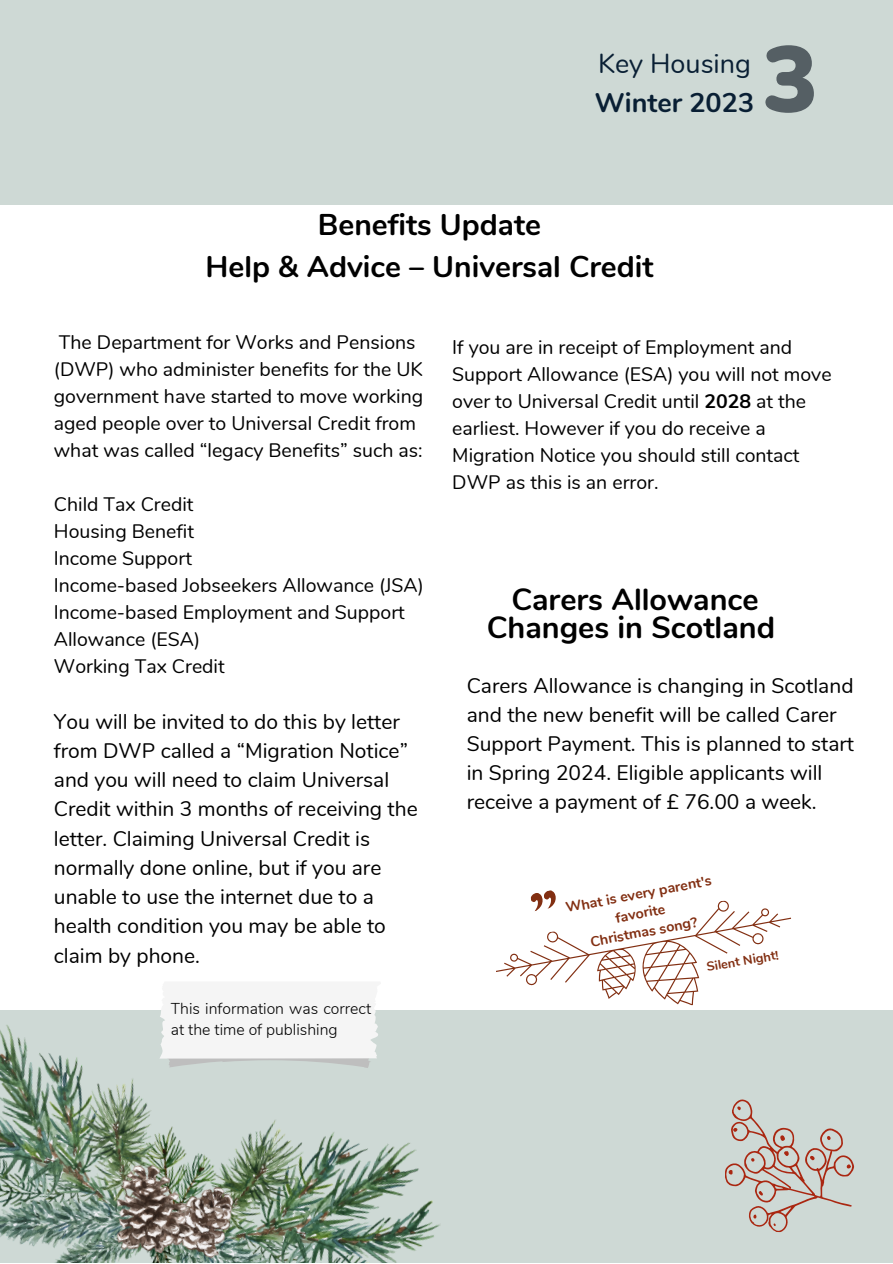
<style>
.page{position:relative;width:893px;height:1264px;background:#fff}
.page>*{position:absolute;margin:0;border:0;box-sizing:border-box;transform-origin:0 0}
.t1{font:900 92.85px "Nunito";color:#555f64}
.t2{font:700 30.6px/28px "Nunito";color:#000;text-align:center}
.t3{font:700 30px "Nunito";color:#000}
.t4{font:27px "Nunito";color:#091f34}
.t5{font:700 27px "Nunito";color:#091f34}
.t6{font:21px/29.2px "Nunito";color:#000}
.t7{font:19.5px/27px "Nunito";color:#000}
.t8{font:300 15.75px/21.3px "Nunito";color:#000}
.t9{font:700 14.25px/19px "Nunito";color:#822f12;text-align:center}
.t10{font:700 12.75px "Nunito";color:#822f12}
.s1{font-weight:700}
</style>
<div class="page">
<div style="left:0;top:0;width:892px;height:1262px;background:#ced9d5"></div>
<div style="left:0;top:205px;width:892px;height:805px;background:#fff"></div>
<img style="left:0;top:1025px;width:440px;height:237px">
<svg style="left:725px;top:1099px;width:129px;height:134px"></svg>
<svg style="left:496px;top:900px;width:295px;height:106px"></svg>
<svg style="left:529px;top:890px;width:29px;height:21px"></svg>
<svg style="left:159px;top:1010px;width:223px;height:57px;background:#eceeed"></svg>
<p class="t4" style="left:598px;top:46px;width:154px">Key Housing</p>
<p class="t5" style="left:594px;top:85px;width:161px">Winter 2023</p>
<p class="t1" style="left:762px;top:18px;width:57px">3</p>
<p class="t3" style="left:318px;top:205px;width:224px">Benefits Update</p>
<p class="t3" style="left:205px;top:246px;width:449px">Help &amp; Advice – Universal Credit</p>
<p class="t7" style="left:54px;top:329px;width:371px">The Department for Works and Pensions (DWP) who administer benefits for the UK government have started to move working aged people over to Universal Credit from what was called “legacy Benefits” such as:</p>
<p class="t7" style="left:54px;top:490px;width:141px">Child Tax Credit</p>
<p class="t7" style="left:54px;top:517px;width:142px">Housing Benefit</p>
<p class="t7" style="left:54px;top:544px;width:139px">Income Support</p>
<p class="t7" style="left:54px;top:571px;width:371px">Income-based Jobseekers Allowance (JSA)</p>
<p class="t7" style="left:54px;top:598px;width:352px">Income-based Employment and Support<br>Allowance (ESA)</p>
<p class="t7" style="left:54px;top:652px;width:172px">Working Tax Credit</p>
<p class="t6" style="left:54px;top:707px;width:365px">You will be invited to do this by letter from DWP called a “Migration Notice” and you will need to claim Universal Credit within 3 months of receiving the letter. Claiming Universal Credit is normally done online, but if you are unable to use the internet due to a health condition you may be able to claim by phone.</p>
<p class="t8" style="left:171px;top:997px;width:202px">This information was correct at the time of publishing</p>
<p class="t7" style="left:452px;top:334px;width:381px">If you are in receipt of Employment and Support Allowance (ESA) you will not move over to Universal Credit until <span class="s1">2028</span> at the earliest. However if you do receive a Migration Notice you should still contact DWP as this is an error.</p>
<p class="t2" style="left:486px;top:585px;width:290px">Carers Allowance<br>Changes in Scotland</p>
<p class="t6" style="left:466px;top:671px;width:389px">Carers Allowance is changing in Scotland and the new benefit will be called Carer Support Payment. This is planned to start in Spring 2024. Eligible applicants will receive a payment of £ 76.00 a week.</p>
<p class="t9" style="left:564px;top:898px;width:149px;rotate:-11deg">What is every parent's favorite</p>
<p class="t9" style="left:588px;top:933px;width:110px;rotate:-11deg">Christmas song?</p>
<p class="t10" style="left:705px;top:958px;width:74px;rotate:-10deg">Silent Night!</p>
</div>
